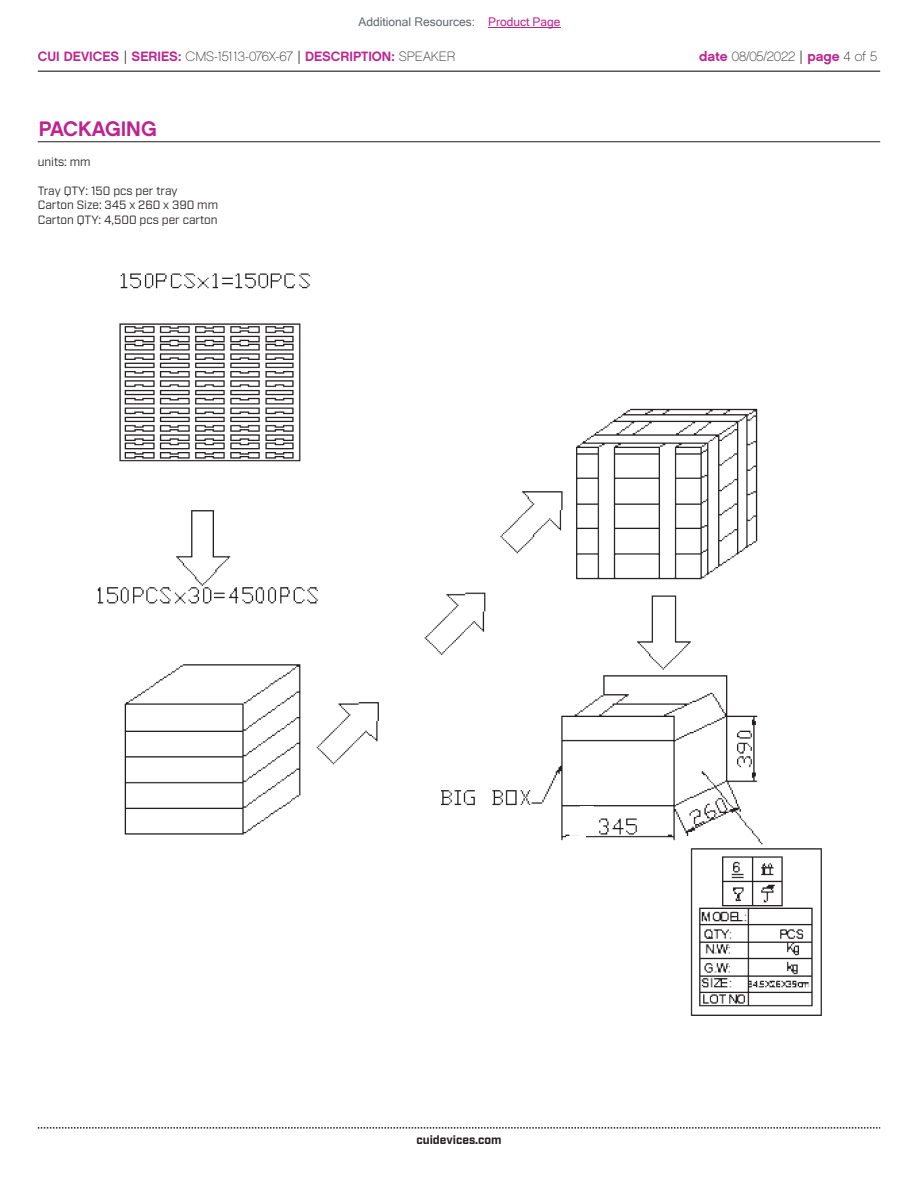
<style>
.page{position:relative;width:918px;height:1188px;background:#fff}
.page>*{position:absolute;margin:0;border:0;box-sizing:border-box;transform-origin:0 0}
.t1{font:21px "Chalet New York Nineteen Sixty";color:#bd238f}
.t2{font:13.5px "Chalet New York Nineteen Sixty";color:#bd238f}
.t3{font:13.5px "Chalet Paris Nineteen Sixty";letter-spacing:-.005em;color:#231f20}
.t4{font:12px/14.4px "Industry";color:#231f20}
.t5{font:12px "Microsoft Sans Serif";color:#63676b}
.t6{font:700 12px "Industry";color:#231f20}
.s1{color:#bd238f}
.s2{font-family:"Industry";color:#231f20}
.s3{font-family:"Chalet Paris Nineteen Sixty";color:#231f20}
.s4{font-family:"Chalet New York Nineteen Sixty";color:#bd238f}
.s5{font-family:"Industry"}
</style>
<div class="page">
<hr style="left:38px;top:71px;width:842px;height:1px;background:#231f20">
<svg style="left:38px;top:1127px;width:842px;height:2px"></svg>
<hr style="left:38px;top:141px;width:842px;height:1px;background:#231f20">
<img style="left:97px;top:273px;width:725px;height:743px">
<div style="left:573px;top:777px;width:36px;height:28px;background:#fff"></div>
<div style="left:581px;top:806px;width:13px;height:29px;background:#fff"></div>
<div style="left:566px;top:837px;width:19px;height:36px;background:#fff"></div>
<div style="left:503px;top:869px;width:134px;height:43px;background:#fff"></div>
<hr style="left:488px;top:27px;width:73px;height:1px;background:#bd238f">
<p class="t5" style="left:358px;top:15px;width:204px">Additional Resources: <span class="s1">Product Page</span></p>
<p class="t2" style="left:38px;top:47px;width:419px">CUI DEVICES <span class="s2">|</span> SERIES: <span class="s3">CMS-15113-076X-67</span> <span class="s2">|</span> DESCRIPTION: <span class="s3">SPEAKER</span></p>
<p class="t3" style="left:699px;top:48px;width:179px"><span class="s4">date</span> 08/05/2022 <span class="s5">|</span> <span class="s4">page</span> 4 of 5</p>
<h1 class="t1" style="left:39px;top:115px;width:119px">PACKAGING</h1>
<p class="t4" style="left:38px;top:155px;width:54px">units: mm</p>
<p class="t4" style="left:38px;top:184px;width:182px">Tray QTY: 150 pcs per tray<br>Carton Size: 345 x 260 x 390 mm<br>Carton QTY: 4,500 pcs per carton</p>
<p class="t6" style="left:416px;top:1132px;width:87px">cuidevices.com</p>
</div>
